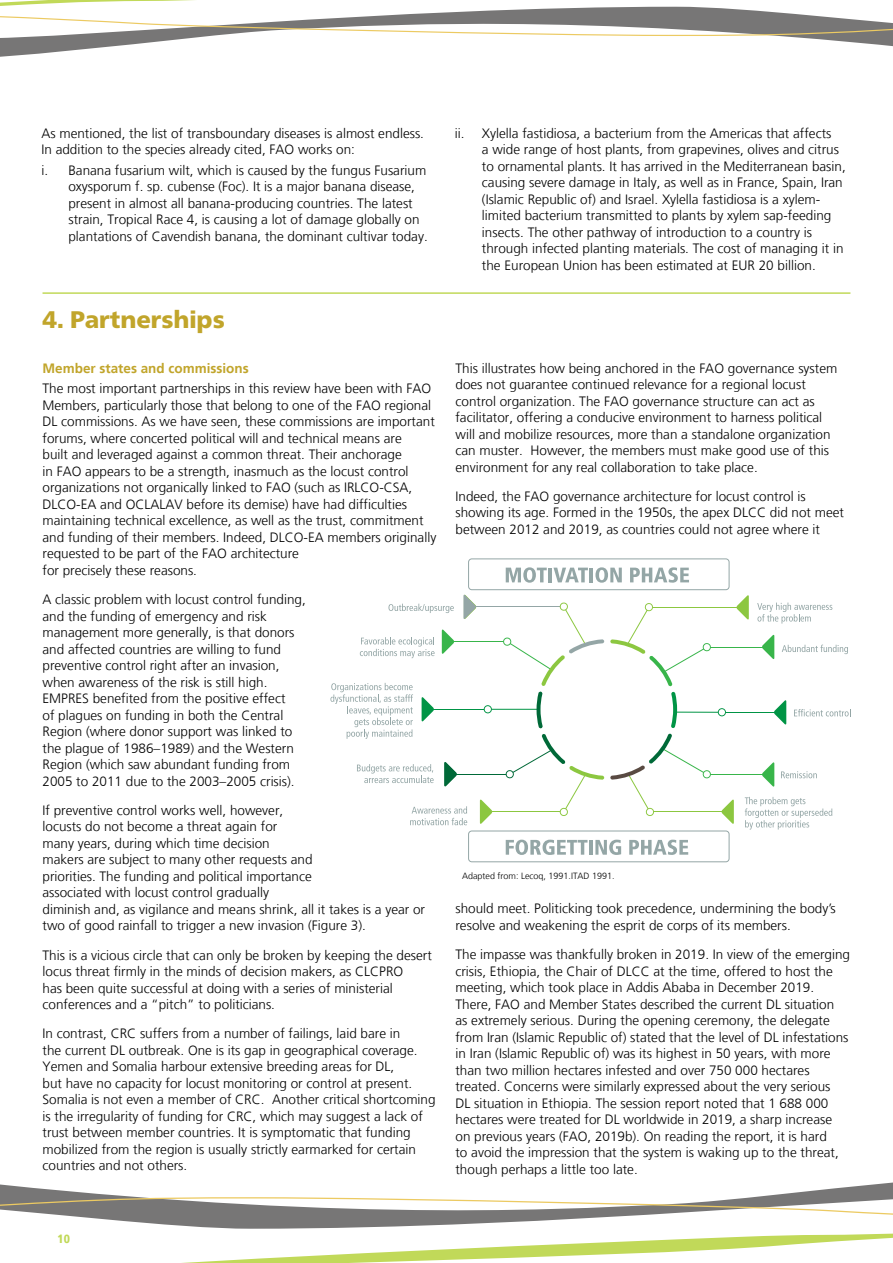
<style>
.page{position:relative;width:893px;height:1263px;background:#fff}
.page>*{position:absolute;margin:0;border:0;box-sizing:border-box;transform-origin:0 0}
.t1{font:900 24px "Frutiger Neue LTCYR";color:#c1a52b}
.t2{font:300 13.5px/16.5px "Frutiger LT";color:#000}
.t3{font:700 13.5px "Frutiger LT";color:#c1a52b}
.t4{font:900 condensed 12px "Frutiger LT";color:#c1d959}
.t5{font:300 9px "Frutiger LT";color:#000}
</style>
<div class="page">
<svg style="left:1px;top:1182px;width:891px;height:13px"></svg>
<svg style="left:1px;top:1195px;width:891px;height:67px"></svg>
<svg style="left:1px;top:1196px;width:891px;height:36px"></svg>
<svg style="left:1px;top:38px;width:891px;height:19px"></svg>
<svg style="left:1px;top:1px;width:891px;height:37px"></svg>
<hr style="left:43px;top:292px;width:807px;height:2px;background:#c1d959">
<svg style="left:468px;top:558px;width:262px;height:304px"></svg>
<hr style="left:649px;top:607px;width:90px;height:1px;background:#8cc740">
<svg style="left:736px;top:595px;width:13px;height:25px"></svg>
<hr style="left:451px;top:641px;width:56px;height:1px;background:#38b54a">
<svg style="left:442px;top:629px;width:12px;height:25px"></svg>
<hr style="left:721px;top:712px;width:56px;height:1px;background:#009445">
<svg style="left:774px;top:700px;width:12px;height:25px"></svg>
<svg style="left:782px;top:645px;width:66px;height:9px"></svg>
<svg style="left:388px;top:604px;width:66px;height:9px"></svg>
<svg style="left:360px;top:637px;width:75px;height:21px"></svg>
<svg style="left:357px;top:764px;width:77px;height:19px"></svg>
<svg style="left:330px;top:683px;width:83px;height:56px"></svg>
<svg style="left:757px;top:603px;width:75px;height:21px"></svg>
<svg style="left:410px;top:806px;width:57px;height:19px"></svg>
<svg style="left:794px;top:709px;width:57px;height:7px"></svg>
<svg style="left:781px;top:771px;width:36px;height:7px"></svg>
<svg style="left:745px;top:797px;width:87px;height:32px"></svg>
<hr style="left:473px;top:606px;width:91px;height:1px;background:#94a6a6">
<svg style="left:463px;top:594px;width:13px;height:25px"></svg>
<hr style="left:489px;top:811px;width:75px;height:1px;background:#8cc740">
<svg style="left:480px;top:799px;width:12px;height:25px"></svg>
<hr style="left:650px;top:811px;width:74px;height:1px;background:#8cc740">
<svg style="left:721px;top:799px;width:13px;height:25px"></svg>
<hr style="left:674px;top:712px;width:48px;height:1px;background:#009445">
<svg style="left:718px;top:708px;width:8px;height:8px"></svg>
<hr style="left:707px;top:647px;width:56px;height:1px;background:#38b54a">
<svg style="left:762px;top:634px;width:12px;height:25px"></svg>
<hr style="left:431px;top:709px;width:57px;height:1px;background:#009445">
<svg style="left:422px;top:697px;width:12px;height:25px"></svg>
<hr style="left:454px;top:774px;width:55px;height:1px;background:#006938">
<svg style="left:444px;top:762px;width:13px;height:25px"></svg>
<hr style="left:488px;top:709px;width:50px;height:1px;background:#009445">
<svg style="left:484px;top:705px;width:8px;height:8px"></svg>
<svg style="left:610px;top:602px;width:101px;height:84px"></svg>
<svg style="left:502px;top:602px;width:102px;height:126px"></svg>
<svg style="left:505px;top:734px;width:99px;height:83px"></svg>
<hr style="left:707px;top:774px;width:56px;height:1px;background:#38b54a">
<svg style="left:762px;top:762px;width:12px;height:25px"></svg>
<svg style="left:610px;top:692px;width:101px;height:125px"></svg>
<p class="t2" style="left:41px;top:125px;width:384px">As mentioned, the list of transboundary diseases is almost endless.<br>In addition to the species already cited, FAO works on:</p>
<p class="t2" style="left:68px;top:162px;width:361px;text-indent:-27px">i. Banana fusarium wilt, which is caused by the fungus Fusarium oxysporum f. sp. cubense (Foc). It is a major banana disease, present in almost all banana-producing countries. The latest strain, Tropical Race 4, is causing a lot of damage globally on plantations of Cavendish banana, the dominant cultivar today.</p>
<h1 class="t1" style="left:43px;top:305px;width:184px">4. Partnerships</h1>
<p class="t3" style="left:43px;top:360px;width:208px">Member states and commissions</p>
<p class="t2" style="left:43px;top:381px;width:395px">The most important partnerships in this review have been with FAO Members, particularly those that belong to one of the FAO regional DL commissions. As we have seen, these commissions are important forums, where concerted political will and technical means are<br>built and leveraged against a common threat. Their anchorage<br>in FAO appears to be a strength, inasmuch as the locust control organizations not organically linked to FAO (such as IRLCO-CSA, DLCO-EA and OCLALAV before its demise) have had difficulties maintaining technical excellence, as well as the trust, commitment and funding of their members. Indeed, DLCO-EA members originally requested to be part of the FAO architecture<br>for precisely these reasons.</p>
<p class="t2" style="left:43px;top:591px;width:265px">A classic problem with locust control funding, and the funding of emergency and risk management more generally, is that donors and affected countries are willing to fund preventive control right after an invasion, when awareness of the risk is still high.<br>EMPRES benefited from the positive effect<br>of plagues on funding in both the Central Region (where donor support was linked to the plague of 1986–1989) and the Western Region (which saw abundant funding from 2005 to 2011 due to the 2003–2005 crisis).</p>
<p class="t2" style="left:43px;top:802px;width:384px">If preventive control works well, however,<br>locusts do not become a threat again for<br>many years, during which time decision<br>makers are subject to many other requests and<br>priorities. The funding and political importance<br>associated with locust control gradually<br>diminish and, as vigilance and means shrink, all it takes is a year or two of good rainfall to trigger a new invasion (Figure 3).</p>
<p class="t2" style="left:43px;top:947px;width:391px">This is a vicious circle that can only be broken by keeping the desert locus threat firmly in the minds of decision makers, as CLCPRO<br>has been quite successful at doing with a series of ministerial conferences and a “pitch” to politicians.</p>
<p class="t2" style="left:43px;top:1026px;width:395px">In contrast, CRC suffers from a number of failings, laid bare in<br>the current DL outbreak. One is its gap in geographical coverage.<br>Yemen and Somalia harbour extensive breeding areas for DL,<br>but have no capacity for locust monitoring or control at present.<br>Somalia is not even a member of CRC. Another critical shortcoming is the irregularity of funding for CRC, which may suggest a lack of trust between member countries. It is symptomatic that funding mobilized from the region is usually strictly earmarked for certain countries and not others.</p>
<p class="t2" style="left:482px;top:125px;width:365px;text-indent:-27px">ii. Xylella fastidiosa, a bacterium from the Americas that affects<br>a wide range of host plants, from grapevines, olives and citrus to ornamental plants. It has arrived in the Mediterranean basin, causing severe damage in Italy, as well as in France, Spain, Iran (Islamic Republic of) and Israel. Xylella fastidiosa is a xylem&shy;limited bacterium transmitted to plants by xylem sap-feeding insects. The other pathway of introduction to a country is through infected planting materials. The cost of managing it in the European Union has been estimated at EUR 20 billion.</p>
<p class="t2" style="left:455px;top:360px;width:383px">This illustrates how being anchored in the FAO governance system does not guarantee continued relevance for a regional locust control organization. The FAO governance structure can act as facilitator, offering a conducive environment to harness political will and mobilize resources, more than a standalone organization can muster. However, the members must make good use of this environment for any real collaboration to take place.</p>
<p class="t2" style="left:455px;top:488px;width:390px">Indeed, the FAO governance architecture for locust control is showing its age. Formed in the 1950s, the apex DLCC did not meet between 2012 and 2019, as countries could not agree where it</p>
<p class="t5" style="left:462px;top:870px;width:154px">Adapted from: Lecoq, 1991.ITAD 1991.</p>
<p class="t2" style="left:455px;top:901px;width:382px">should meet. Politicking took precedence, undermining the body’s resolve and weakening the esprit de corps of its members.</p>
<p class="t2" style="left:455px;top:946px;width:396px">The impasse was thankfully broken in 2019. In view of the emerging crisis, Ethiopia, the Chair of DLCC at the time, offered to host the meeting, which took place in Addis Ababa in December 2019.<br>There, FAO and Member States described the current DL situation<br>as extremely serious. During the opening ceremony, the delegate from Iran (Islamic Republic of) stated that the level of DL infestations in Iran (Islamic Republic of) was its highest in 50 years, with more than two million hectares infested and over 750 000 hectares treated. Concerns were similarly expressed about the very serious<br>DL situation in Ethiopia. The session report noted that 1 688 000 hectares were treated for DL worldwide in 2019, a sharp increase on previous years (FAO, 2019b). On reading the report, it is hard<br>to avoid the impression that the system is waking up to the threat, though perhaps a little too late.</p>
<p class="t4" style="left:58px;top:1231px;width:14px">10</p>
</div>
